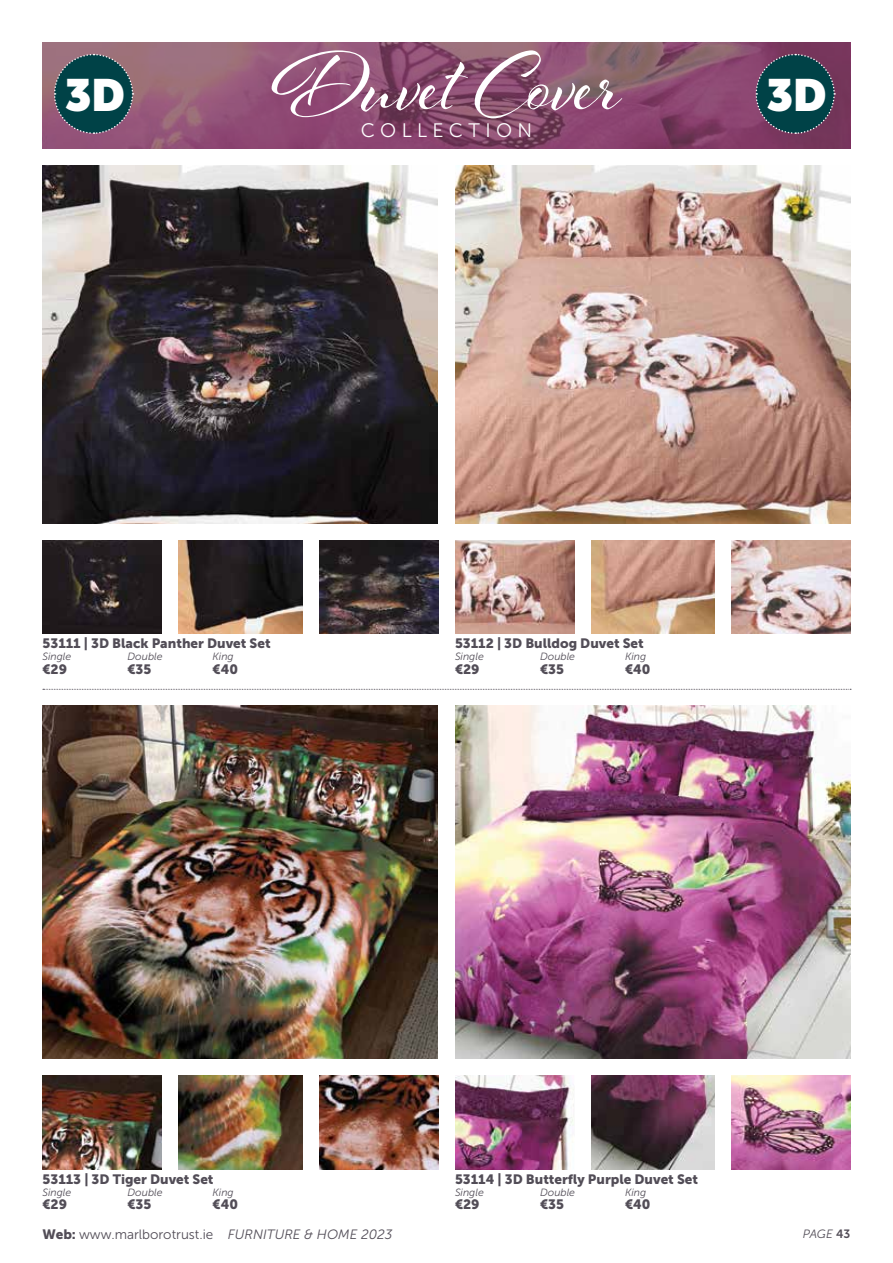
<style>
.page{position:relative;width:893px;height:1263px;background:#fff}
.page>*{position:absolute;margin:0;border:0;box-sizing:border-box;transform-origin:0 0}
.t1{font:90px "Al Fresco";color:#fff}
.t2{font:900 45px "Museo Sans Display";color:#fff}
.t3{font:19.5px "Museo Sans 300";letter-spacing:.275em;color:#fff}
.t4{font:13.5px "Museo Sans 900";color:#524d57}
.t5{font:13.5px "Museo Sans 300";color:#524d57}
.t6{font:italic 12px "Museo Sans 300";color:#524d57}
.t7{font:italic 10.5px "Museo Sans 300";color:#524d57}
.s1{font-family:"Museo Sans 900"}
.s2{font-style:italic}
.s3{font-family:"Museo Sans 700";font-style:normal}
</style>
<div class="page">
<svg style="left:43px;top:43px;width:807px;height:106px;background:#8b5070"></svg>
<img style="left:43px;top:166px;width:395px;height:357px">
<img style="left:43px;top:706px;width:395px;height:353px">
<img style="left:455px;top:166px;width:395px;height:357px">
<img style="left:455px;top:706px;width:395px;height:353px">
<svg style="left:43px;top:689px;width:808px;height:1px"></svg>
<img style="left:43px;top:540px;width:119px;height:94px">
<img style="left:43px;top:1076px;width:119px;height:93px">
<img style="left:455px;top:540px;width:119px;height:94px">
<img style="left:455px;top:1076px;width:119px;height:93px">
<img style="left:319px;top:540px;width:119px;height:94px">
<img style="left:319px;top:1076px;width:119px;height:93px">
<img style="left:731px;top:540px;width:119px;height:94px">
<img style="left:731px;top:1076px;width:119px;height:93px">
<img style="left:179px;top:540px;width:123px;height:94px">
<img style="left:179px;top:1076px;width:123px;height:93px">
<img style="left:591px;top:540px;width:123px;height:93px">
<img style="left:591px;top:1076px;width:123px;height:93px">
<svg style="left:53px;top:53px;width:81px;height:82px;background:#2e4e58"></svg>
<svg style="left:755px;top:53px;width:81px;height:82px;background:#264351"></svg>
<h1 class="t1" style="left:272px;top:25px;width:349px">Duvet Cover</h1>
<h3 class="t3" style="left:361px;top:120px;width:173px">COLLECTION</h3>
<h2 class="t2" style="left:65px;top:69px;width:61px">3D</h2>
<h2 class="t2" style="left:767px;top:69px;width:61px">3D</h2>
<p class="t4" style="left:43px;top:636px;width:230px">53111 | 3D Black Panther Duvet Set</p>
<p class="t7" style="left:43px;top:651px;width:30px">Single</p>
<p class="t7" style="left:128px;top:651px;width:37px">Double</p>
<p class="t7" style="left:213px;top:651px;width:23px">King</p>
<p class="t4" style="left:43px;top:661px;width:26px">€29</p>
<p class="t4" style="left:128px;top:661px;width:25px">€35</p>
<p class="t4" style="left:213px;top:661px;width:27px">€40</p>
<p class="t4" style="left:455px;top:636px;width:190px">53112 | 3D Bulldog Duvet Set</p>
<p class="t7" style="left:455px;top:651px;width:30px">Single</p>
<p class="t7" style="left:540px;top:651px;width:37px">Double</p>
<p class="t7" style="left:625px;top:651px;width:23px">King</p>
<p class="t4" style="left:455px;top:661px;width:26px">€29</p>
<p class="t4" style="left:540px;top:661px;width:25px">€35</p>
<p class="t4" style="left:625px;top:661px;width:27px">€40</p>
<p class="t4" style="left:43px;top:1171px;width:173px">53113 | 3D Tiger Duvet Set</p>
<p class="t7" style="left:43px;top:1186px;width:30px">Single</p>
<p class="t7" style="left:128px;top:1186px;width:37px">Double</p>
<p class="t7" style="left:213px;top:1186px;width:23px">King</p>
<p class="t4" style="left:43px;top:1197px;width:26px">€29</p>
<p class="t4" style="left:128px;top:1197px;width:25px">€35</p>
<p class="t4" style="left:213px;top:1197px;width:27px">€40</p>
<p class="t4" style="left:455px;top:1171px;width:245px">53114 | 3D Butterfly Purple Duvet Set</p>
<p class="t7" style="left:455px;top:1186px;width:30px">Single</p>
<p class="t7" style="left:540px;top:1186px;width:37px">Double</p>
<p class="t7" style="left:625px;top:1186px;width:23px">King</p>
<p class="t4" style="left:455px;top:1197px;width:26px">€29</p>
<p class="t4" style="left:540px;top:1197px;width:25px">€35</p>
<p class="t4" style="left:625px;top:1197px;width:27px">€40</p>
<p class="t5" style="left:43px;top:1227px;width:351px"><span class="s1">Web:</span> www.marlborotrust.ie <span class="s2">FURNITURE &amp; HOME 2023</span></p>
<p class="t6" style="left:803px;top:1227px;width:49px">PAGE <span class="s3">43</span></p>
</div>
